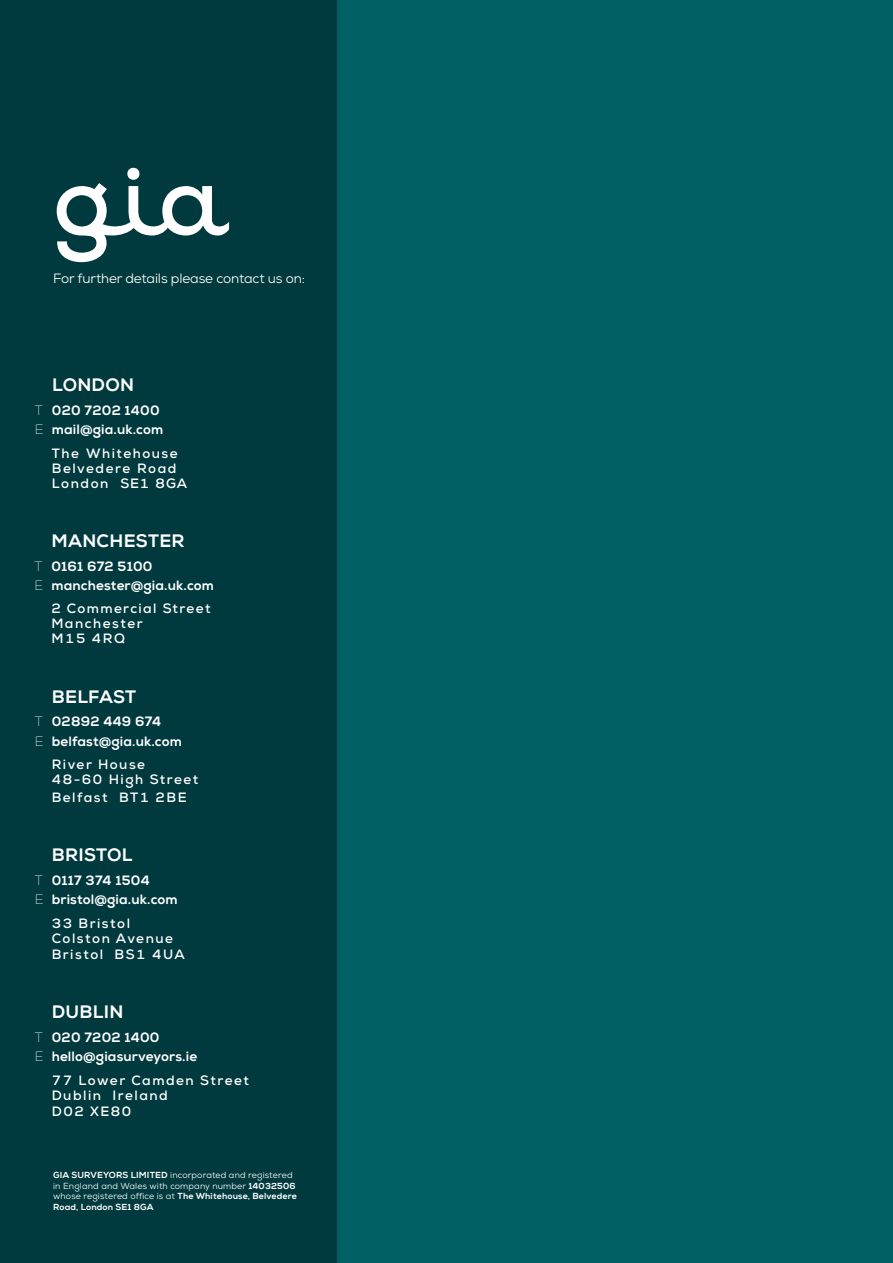
<style>
.page{position:relative;width:893px;height:1263px;background:#006063}
.page>*{position:absolute;margin:0;border:0;box-sizing:border-box;transform-origin:0 0}
.t1{font:800 18px "Nexa";letter-spacing:.015em;color:#fff}
.t2{font:700 13.5px/15px "Nexa";letter-spacing:.115em;color:#fff}
.t3{font:800 13.5px/19.2px "Nexa";letter-spacing:.01em;color:#fff}
.t4{font:13.5px "Nexa";letter-spacing:-.01em;color:#fff}
.t5{font:8.7px/10.5px "Nexa";letter-spacing:.015em;color:#fff}
.s1{font-weight:100}
.s2{font-style:inherit}
.s3{font-weight:800}
</style>
<div class="page">
<div style="left:0;top:0;width:337px;height:1263px;background:#003a3e"></div>
<svg style="left:57px;top:168px;width:172px;height:94px"></svg>
<p class="t4" style="left:53px;top:270px;width:254px">For further details please contact us on:</p>
<h1 class="t1" style="left:52px;top:374px;width:84px">LONDON</h1>
<p class="t3" style="left:35px;top:401px;width:130px"><span class="s1">T</span> 020 7202 1400<br><span class="s1">E</span> mail@gia.uk.com</p>
<p class="t2" style="left:52px;top:445px;width:137px">The Whitehouse<br>Belvedere Road<br>London SE1 8GA</p>
<h1 class="t1" style="left:52px;top:530px;width:135px">MANCHESTER</h1>
<p class="t3" style="left:34px;top:556px;width:181px"><span class="s1">T</span> <span class="s2">0161 672 5100<br></span><span class="s1">E</span> manchester@gia.uk.com</p>
<p class="t2" style="left:51px;top:601px;width:161px">2 Commercial Street<br>Manchester<br>M15 4RQ</p>
<h1 class="t1" style="left:52px;top:685px;width:86px">BELFAST</h1>
<p class="t3" style="left:35px;top:712px;width:149px"><span class="s1">T</span> <span class="s2">02892 449 674<br></span><span class="s1">E</span> belfast@gia.uk.com</p>
<p class="t2" style="left:52px;top:757px;width:148px">River House<br>48-60 High Street</p>
<p class="t2" style="left:52px;top:790px;width:136px">Belfast BT1 2BE</p>
<h1 class="t1" style="left:52px;top:844px;width:82px">BRISTOL</h1>
<p class="t3" style="left:35px;top:871px;width:144px"><span class="s1">T</span> <span class="s2">0117 374 1504<br></span><span class="s1">E</span> bristol@gia.uk.com</p>
<p class="t2" style="left:52px;top:915px;width:134px;line-height:15.6px">33 Bristol<br>Colston Avenue<br>Bristol BS1 4UA</p>
<h1 class="t1" style="left:52px;top:1001px;width:73px">DUBLIN</h1>
<p class="t3" style="left:35px;top:1028px;width:164px"><span class="s1">T</span> 020 7202 1400<br><span class="s1">E</span> hello@giasurveyors.ie</p>
<p class="t2" style="left:52px;top:1072px;width:199px;line-height:15.6px">77 Lower Camden Street<br>Dublin Ireland<br>D02 XE80</p>
<p class="t5" style="left:53px;top:1170px;width:245px"><span class="s3">GIA SURVEYORS LIMITED</span> incorporated and registered in England and Wales with company number <span class="s3">14032506 </span>whose registered office is at <span class="s3">The Whitehouse, Belvedere Road, London SE1 8GA</span></p>
</div>
